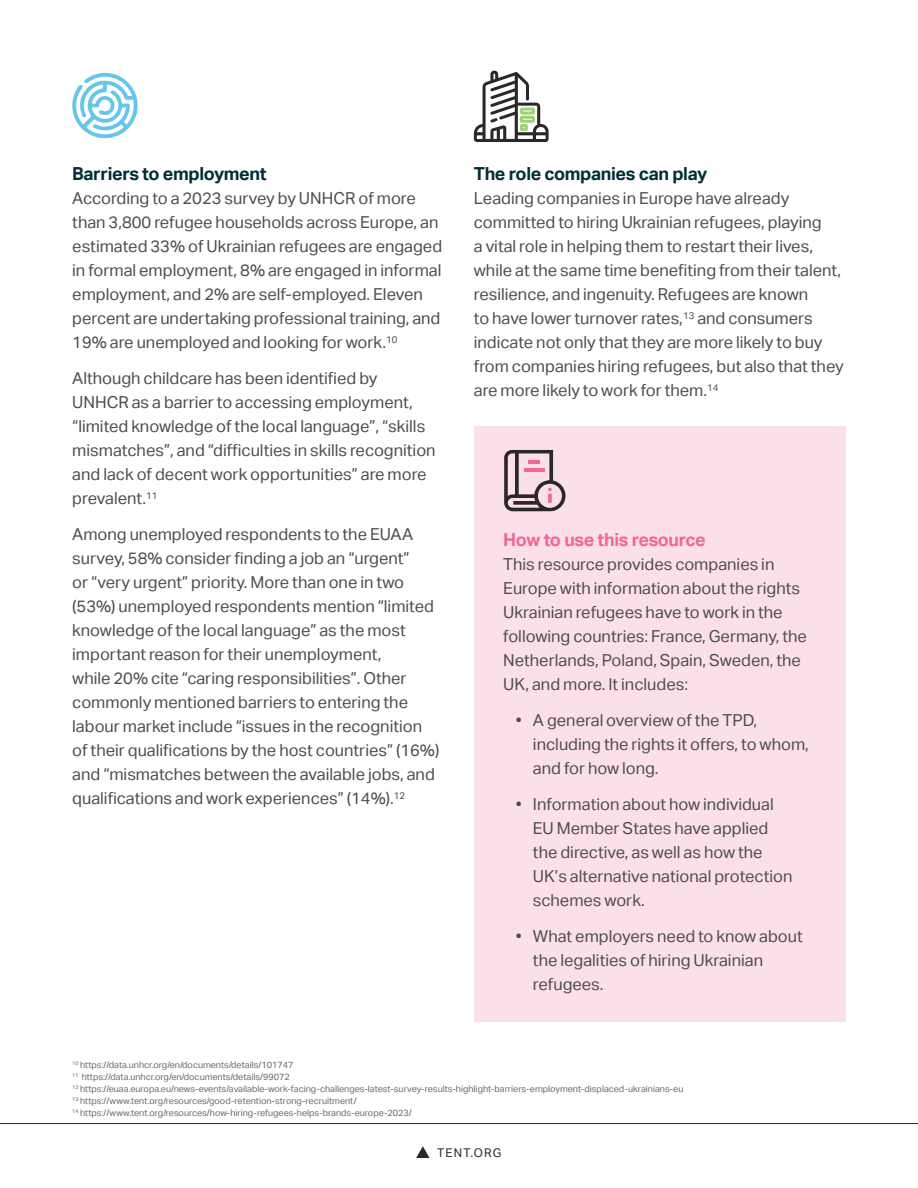
<style>
.page{position:relative;width:918px;height:1188px;background:#fff}
.page>*{position:absolute;margin:0;border:0;box-sizing:border-box;transform-origin:0 0}
.t1{font:700 18px "Aktiv Grotesk";letter-spacing:-.02em;color:#002d37}
.t2{font:700 18px "Aktiv Grotesk";letter-spacing:-.02em;color:#f06793}
.t3{font:16.5px/24px "Aktiv Grotesk";color:#4d4d4f}
.t4{font:12px "Aktiv Grotesk";letter-spacing:.1em;color:#2a2829}
.t5{font:9px/12px "Aktiv Grotesk";color:#686869}
</style>
<div class="page">
<svg style="left:416px;top:1146px;width:14px;height:12px"></svg>
<hr style="left:0;top:1123px;width:918px;height:1px;background:#002d37">
<div style="left:474px;top:426px;width:372px;height:595px;background:#fce0e9"></div>
<svg style="left:504px;top:450px;width:62px;height:61px"></svg>
<svg style="left:72px;top:73px;width:66px;height:66px"></svg>
<svg style="left:474px;top:71px;width:75px;height:71px"></svg>
<p class="t1" style="left:72px;top:161px;width:196px">Barriers to employment</p>
<p class="t3" style="left:72px;top:185px;width:371px">According to a 2023 survey by UNHCR of more than 3,800 refugee households across Europe, an estimated 33% of Ukrainian refugees are engaged in formal employment, 8% are engaged in informal employment, and 2% are self-employed. Eleven percent are undertaking professional training, and 19% are unemployed and looking for work.<sup>10</sup></p>
<p class="t3" style="left:72px;top:365px;width:365px">Although childcare has been identified by UNHCR as a barrier to accessing employment, “limited knowledge of the local language”, “skills mismatches”, and “difficulties in skills recognition and lack of decent work opportunities” are more prevalent.<sup>11</sup></p>
<p class="t3" style="left:72px;top:522px;width:369px">Among unemployed respondents to the EUAA survey, 58% consider finding a job an “urgent”<br>or “very urgent” priority. More than one in two (53%) unemployed respondents mention “limited knowledge of the local language” as the most important reason for their unemployment,<br>while 20% cite “caring responsibilities”. Other commonly mentioned barriers to entering the labour market include “issues in the recognition of their qualifications by the host countries” (16%) and “mismatches between the available jobs, and qualifications and work experiences” (14%).<sup>12</sup></p>
<p class="t1" style="left:474px;top:161px;width:235px">The role companies can play</p>
<p class="t3" style="left:474px;top:185px;width:371px">Leading companies in Europe have already committed to hiring Ukrainian refugees, playing<br>a vital role in helping them to restart their lives, while at the same time benefiting from their talent, resilience, and ingenuity. Refugees are known<br>to have lower turnover rates,<sup>13</sup> and consumers indicate not only that they are more likely to buy from companies hiring refugees, but also that they are more likely to work for them.<sup>14</sup></p>
<p class="t2" style="left:503px;top:527px;width:204px">How to use this resource</p>
<p class="t3" style="left:503px;top:551px;width:305px">This resource provides companies in Europe with information about the rights Ukrainian refugees have to work in the following countries: France, Germany, the Netherlands, Poland, Spain, Sweden, the UK, and more. It includes:</p>
<p class="t3" style="left:533px;top:708px;width:277px;text-indent:-17px">• A general overview of the TPD, including the rights it offers, to whom, and for how long.</p>
<p class="t3" style="left:533px;top:792px;width:261px;text-indent:-17px">• Information about how individual<br>EU Member States have applied the directive, as well as how the<br>UK’s alternative national protection schemes work.</p>
<p class="t3" style="left:533px;top:924px;width:271px;text-indent:-17px">• What employers need to know about the legalities of hiring Ukrainian refugees.</p>
<p class="t5" style="left:72px;top:1058px;width:613px"><sup>10</sup> https://data.unhcr.org/en/documents/details/101747<br><sup>11</sup> https://data.unhcr.org/en/documents/details/99072<br><sup>12</sup> https://euaa.europa.eu/news-events/available-work-facing-challenges-latest-survey-results-highlight-barriers-employment-displaced-ukrainians-eu <sup>13</sup> https://www.tent.org/resources/good-retention-strong-recruitment/<br><sup>14</sup> https://www.tent.org/resources/how-hiring-refugees-helps-brands-europe-2023/</p>
<p class="t4" style="left:437px;top:1145px;width:66px">TENT.ORG</p>
</div>
